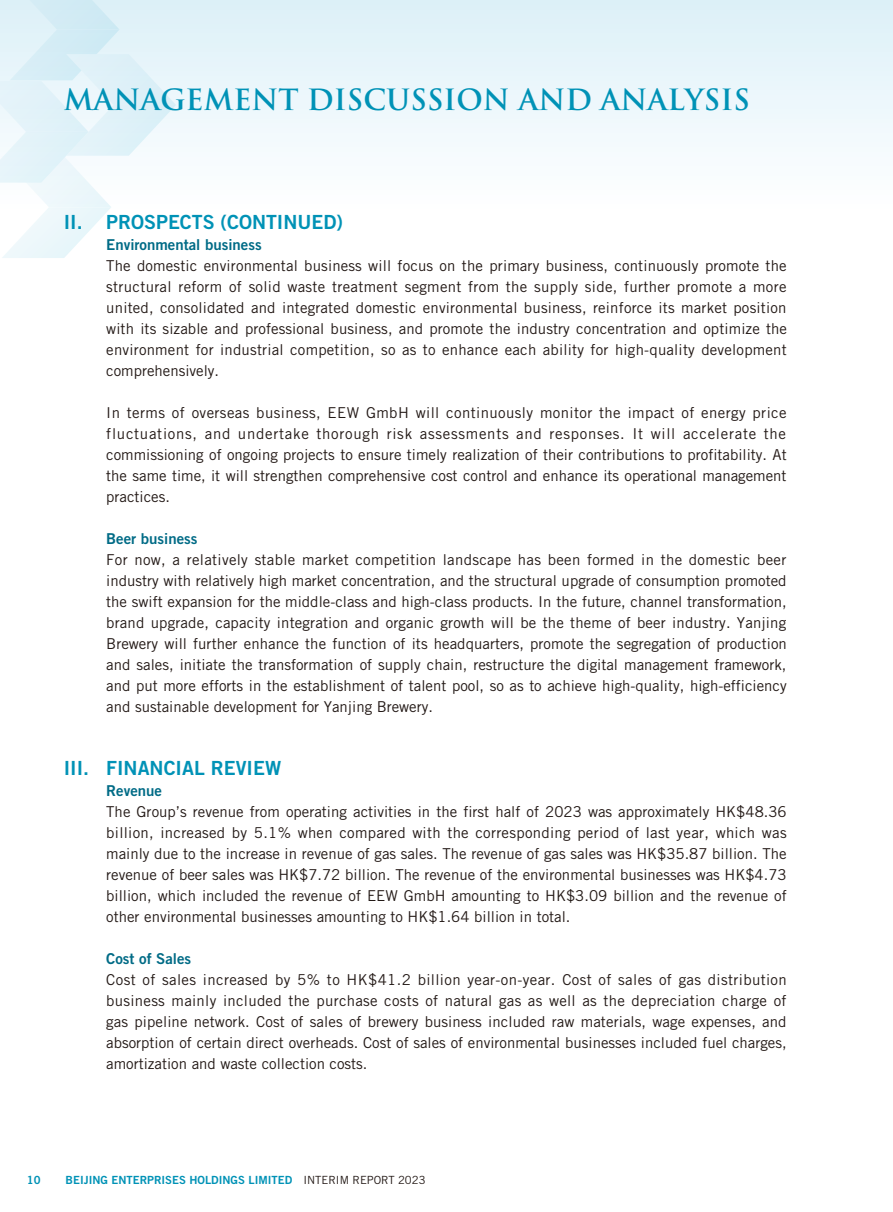
<style>
.page{position:relative;width:893px;height:1212px;background:#fff}
.page>*{position:absolute;margin:0;border:0;box-sizing:border-box;transform-origin:0 0}
.t1{font:700 28.5px "Trajan Pro";color:#0092b6}
.t2{font:19.5px "Trade Gothic LT Std Bd 2";color:#0092b6}
.t3{font:15px/21px "Trade Gothic LT Std";color:#231916;text-align:justify}
.t4{font:15px "Trade Gothic LT Std Bd 2";color:#006b86}
.t5{font:11.25px "Trade Gothic LT Std Bd 2";color:#0092b6}
.s1{font-family:"Trade Gothic LT Std";color:#231916}
</style>
<div class="page">
<div style="left:0;top:0;width:893px;height:426px;background:linear-gradient(to bottom,#e5f4fa,#fff)"></div>
<svg style="left:0;top:0;width:176px;height:258px"></svg>
<h1 class="t1" style="left:64px;top:82px;width:688px">MANAGEMENT DISCUSSION AND ANALYSIS</h1>
<h2 class="t2" style="left:64px;top:210px;width:281px">II. PROSPECTS (CONTINUED)</h2>
<p class="t4" style="left:106px;top:235px;width:157px">Environmental business</p>
<p class="t3" style="left:106px;top:255px;width:682px">The domestic environmental business will focus on the primary business, continuously promote the structural reform of solid waste treatment segment from the supply side, further promote a more united, consolidated and integrated domestic environmental business, reinforce its market position with its sizable and professional business, and promote the industry concentration and optimize the environment for industrial competition, so as to enhance each ability for high-quality development comprehensively.</p>
<p class="t3" style="left:106px;top:402px;width:682px">In terms of overseas business, EEW GmbH will continuously monitor the impact of energy price fluctuations, and undertake thorough risk assessments and responses. It will accelerate the commissioning of ongoing projects to ensure timely realization of their contributions to profitability. At the same time, it will strengthen comprehensive cost control and enhance its operational management practices.</p>
<p class="t4" style="left:106px;top:529px;width:93px">Beer business</p>
<p class="t3" style="left:106px;top:549px;width:682px">For now, a relatively stable market competition landscape has been formed in the domestic beer industry with relatively high market concentration, and the structural upgrade of consumption promoted the swift expansion for the middle-class and high-class products. In the future, channel transformation, brand upgrade, capacity integration and organic growth will be the theme of beer industry. Yanjing Brewery will further enhance the function of its headquarters, promote the segregation of production and sales, initiate the transformation of supply chain, restructure the digital management framework, and put more efforts in the establishment of talent pool, so as to achieve high-quality, high-efficiency and sustainable development for Yanjing Brewery.</p>
<h2 class="t2" style="left:64px;top:756px;width:219px">III. FINANCIAL REVIEW</h2>
<p class="t4" style="left:106px;top:781px;width:57px">Revenue</p>
<p class="t3" style="left:106px;top:801px;width:682px">The Group’s revenue from operating activities in the first half of 2023 was approximately HK$48.36 billion, increased by 5.1% when compared with the corresponding period of last year, which was mainly due to the increase in revenue of gas sales. The revenue of gas sales was HK$35.87 billion. The revenue of beer sales was HK$7.72 billion. The revenue of the environmental businesses was HK$4.73 billion, which included the revenue of EEW GmbH amounting to HK$3.09 billion and the revenue of other environmental businesses amounting to HK$1.64 billion in total.</p>
<p class="t4" style="left:106px;top:949px;width:86px">Cost of Sales</p>
<p class="t3" style="left:106px;top:969px;width:682px">Cost of sales increased by 5% to HK$41.2 billion year-on-year. Cost of sales of gas distribution business mainly included the purchase costs of natural gas as well as the depreciation charge of gas pipeline network. Cost of sales of brewery business included raw materials, wage expenses, and absorption of certain direct overheads. Cost of sales of environmental businesses included fuel charges, amortization and waste collection costs.</p>
<p class="t5" style="left:27px;top:1173px;width:15px">10</p>
<p class="t5" style="left:66px;top:1173px;width:361px">BEIJING ENTERPRISES HOLDINGS LIMITED <span class="s1">INTERIM REPORT 2023</span></p>
</div>
